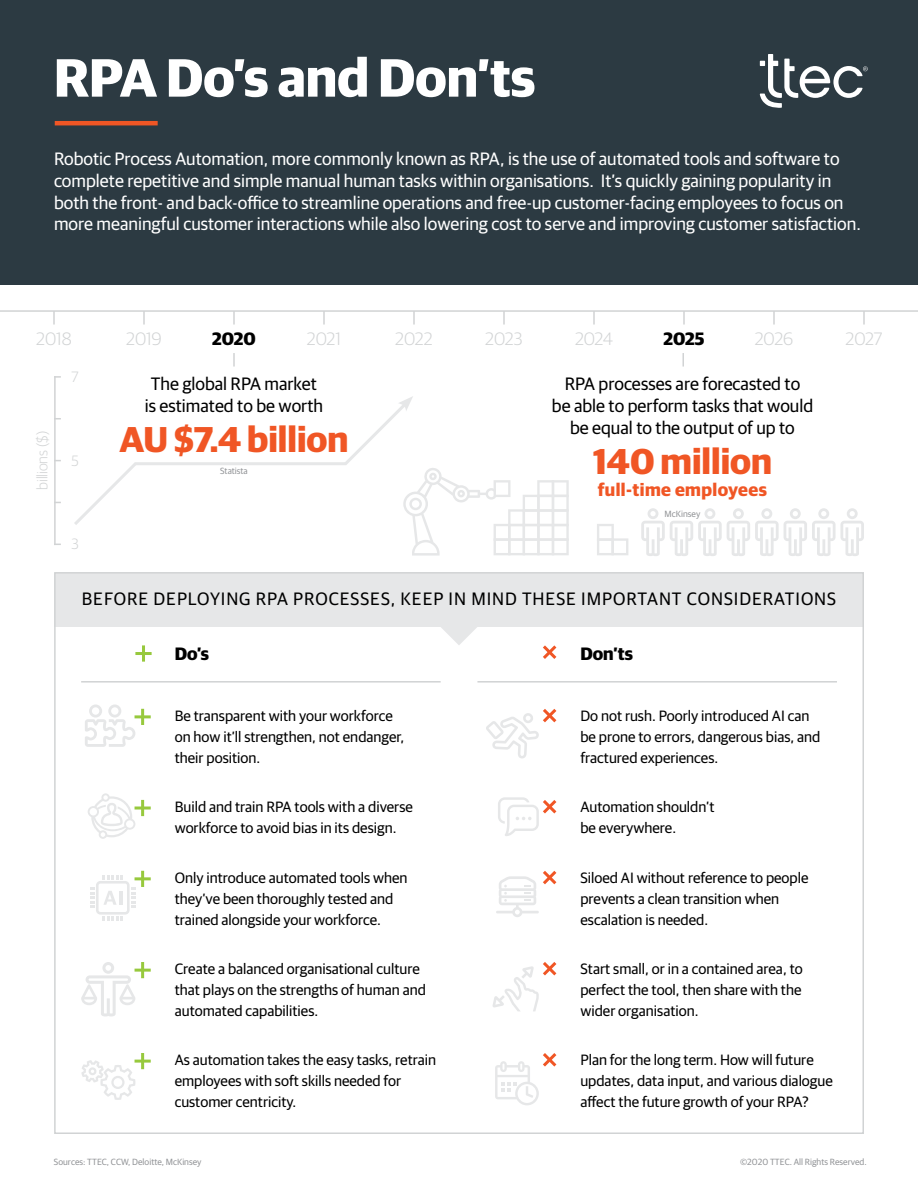
<style>
.page{position:relative;width:918px;height:1188px;background:#fff}
.page>*{position:absolute;margin:0;border:0;box-sizing:border-box;transform-origin:0 0}
.t1{font:700 54px "Guardian Sans";color:#fff}
.t2{font:700 36px "Guardian Sans";color:#f05625}
.t3{font:18px/21.6px "Guardian Sans";color:#fff}
.t4{font:18px/21.6px "Guardian Sans";color:#000;text-align:center}
.t5{font:18px "Guardian Sans";letter-spacing:.05em;color:#000}
.t6{font:300 18px "Guardian Sans";letter-spacing:-.005em;color:#d1d3d4}
.t7{font:700 18px "Guardian Sans";color:#000}
.t8{font:700 18px "Guardian Sans";letter-spacing:.025em;color:#f05625}
.t9{font:15px/21px "Guardian Sans";color:#000}
.t10{font:300 15px "Guardian Sans";color:#d1d3d4}
.t11{font:9px "Guardian Sans";color:#939598}
</style>
<div class="page">
<svg style="left:641px;top:508px;width:223px;height:48px"></svg>
<svg style="left:410px;top:468px;width:159px;height:88px"></svg>
<div style="left:54px;top:573px;width:810px;height:54px;background:#e6e7e8"></div>
<svg style="left:81px;top:1060px;width:54px;height:40px"></svg>
<svg style="left:90px;top:875px;width:45px;height:45px"></svg>
<hr style="left:119px;top:891px;width:3px;height:14px;background:#e6e7e8">
<svg style="left:88px;top:793px;width:47px;height:46px"></svg>
<svg style="left:85px;top:704px;width:50px;height:43px"></svg>
<svg style="left:81px;top:962px;width:54px;height:54px"></svg>
<div style="left:0;top:0;width:918px;height:284px;background:#2c3a42"></div>
<svg style="left:760px;top:54px;width:108px;height:54px"></svg>
<svg style="left:486px;top:709px;width:71px;height:49px"></svg>
<hr style="left:141px;top:709px;width:3px;height:16px;background:#97c93d">
<hr style="left:135px;top:715px;width:16px;height:3px;background:#97c93d">
<svg style="left:543px;top:645px;width:14px;height:14px"></svg>
<hr style="left:142px;top:645px;width:3px;height:17px;background:#97c93d">
<hr style="left:135px;top:652px;width:17px;height:3px;background:#97c93d">
<svg style="left:498px;top:797px;width:59px;height:39px"></svg>
<hr style="left:141px;top:800px;width:3px;height:16px;background:#97c93d">
<hr style="left:135px;top:807px;width:16px;height:3px;background:#97c93d">
<svg style="left:496px;top:870px;width:61px;height:47px"></svg>
<hr style="left:141px;top:871px;width:3px;height:16px;background:#97c93d">
<hr style="left:135px;top:877px;width:16px;height:3px;background:#97c93d">
<svg style="left:492px;top:962px;width:65px;height:49px"></svg>
<hr style="left:141px;top:962px;width:3px;height:16px;background:#97c93d">
<hr style="left:135px;top:969px;width:16px;height:3px;background:#97c93d">
<svg style="left:495px;top:1053px;width:62px;height:52px"></svg>
<hr style="left:141px;top:1053px;width:3px;height:16px;background:#97c93d">
<hr style="left:135px;top:1060px;width:16px;height:3px;background:#97c93d">
<hr style="left:81px;top:681px;width:360px;height:2px;background:#d1d3d4">
<hr style="left:0;top:310px;width:918px;height:2px;background:#d1d3d4">
<svg style="left:53px;top:312px;width:2px;height:13px"></svg>
<svg style="left:233px;top:312px;width:2px;height:13px"></svg>
<svg style="left:323px;top:312px;width:2px;height:13px"></svg>
<svg style="left:413px;top:312px;width:2px;height:13px"></svg>
<svg style="left:503px;top:312px;width:2px;height:13px"></svg>
<svg style="left:593px;top:312px;width:2px;height:13px"></svg>
<svg style="left:683px;top:312px;width:2px;height:13px"></svg>
<svg style="left:233px;top:353px;width:2px;height:14px"></svg>
<svg style="left:682px;top:353px;width:2px;height:14px"></svg>
<svg style="left:143px;top:312px;width:2px;height:13px"></svg>
<svg style="left:773px;top:312px;width:2px;height:13px"></svg>
<svg style="left:863px;top:312px;width:2px;height:13px"></svg>
<hr style="left:477px;top:681px;width:360px;height:2px;background:#d1d3d4">
<svg style="left:441px;top:627px;width:36px;height:18px"></svg>
<hr style="left:55px;top:121px;width:103px;height:4px;background:#f05625">
<svg style="left:597px;top:524px;width:31px;height:31px"></svg>
<hr style="left:54px;top:376px;width:2px;height:169px;background:#d1d3d4">
<svg style="left:74px;top:410px;width:336px;height:115px"></svg>
<svg style="left:398px;top:396px;width:15px;height:16px"></svg>
<h1 class="t1" style="left:54px;top:37px;width:483px">RPA Do’s and Don’ts</h1>
<p class="t3" style="left:54px;top:147px;width:808px">Robotic Process Automation, more commonly known as RPA, is the use of automated tools and software to complete repetitive and simple manual human tasks within organisations. It’s quickly gaining popularity in both the front- and back-office to streamline operations and free-up customer-facing employees to focus on more meaningful customer interactions while also lowering cost to serve and improving customer satisfaction.</p>
<p class="t6" style="left:36px;top:326px;width:37px">2018</p>
<p class="t6" style="left:126px;top:326px;width:37px">2019</p>
<p class="t7" style="left:212px;top:325px;width:45px">2020</p>
<p class="t6" style="left:307px;top:326px;width:36px">2021</p>
<p class="t6" style="left:395px;top:326px;width:39px">2022</p>
<p class="t6" style="left:485px;top:326px;width:39px">2023</p>
<p class="t6" style="left:575px;top:326px;width:39px">2024</p>
<p class="t7" style="left:663px;top:325px;width:43px">2025</p>
<p class="t6" style="left:755px;top:326px;width:40px">2026</p>
<p class="t6" style="left:846px;top:326px;width:38px">2027</p>
<p class="t10" style="left:32px;top:490px;width:60px;rotate:-90deg">billions ($)</p>
<p class="t10" style="left:72px;top:366px;width:9px">7</p>
<p class="t10" style="left:72px;top:450px;width:9px">5</p>
<p class="t10" style="left:72px;top:534px;width:9px">3</p>
<p class="t4" style="left:145px;top:372px;width:180px">The global RPA market is estimated to be worth</p>
<h2 class="t2" style="left:120px;top:413px;width:230px">AU $7.4 billion</h2>
<p class="t11" style="left:220px;top:465px;width:29px">Statista</p>
<p class="t4" style="left:552px;top:372px;width:263px">RPA processes are forecasted to<br>be able to perform tasks that would be equal to the output of up to</p>
<h2 class="t2" style="left:593px;top:435px;width:181px">140 million</h2>
<p class="t8" style="left:598px;top:476px;width:171px">full-time employees</p>
<p class="t11" style="left:665px;top:508px;width:37px">McKinsey</p>
<p class="t5" style="left:82px;top:586px;width:756px">BEFORE DEPLOYING RPA PROCESSES, KEEP IN MIND THESE IMPORTANT CONSIDERATIONS</p>
<p class="t7" style="left:175px;top:640px;width:36px">Do’s</p>
<p class="t7" style="left:580px;top:640px;width:54px">Don’ts</p>
<p class="t9" style="left:175px;top:704px;width:231px">Be transparent with your workforce on how it’ll strengthen, not endanger, their position.</p>
<p class="t9" style="left:580px;top:704px;width:241px">Do not rush. Poorly introduced AI can be prone to errors, dangerous bias, and fractured experiences.</p>
<p class="t9" style="left:175px;top:795px;width:240px">Build and train RPA tools with a diverse workforce to avoid bias in its design.</p>
<p class="t9" style="left:175px;top:866px;width:234px">Only introduce automated tools when they’ve been thoroughly tested and trained alongside your workforce.</p>
<p class="t9" style="left:175px;top:957px;width:253px">Create a balanced organisational culture that plays on the strengths of human and automated capabilities.</p>
<p class="t9" style="left:175px;top:1048px;width:263px">As automation takes the easy tasks, retrain employees with soft skills needed for customer centricity.</p>
<p class="t9" style="left:580px;top:795px;width:136px">Automation shouldn’t be everywhere.</p>
<p class="t9" style="left:580px;top:866px;width:230px">Siloed AI without reference to people prevents a clean transition when escalation is needed.</p>
<p class="t9" style="left:580px;top:957px;width:224px;text-align:justify">Start small, or in a contained area, to perfect the tool, then share with the wider organisation.</p>
<p class="t9" style="left:580px;top:1048px;width:254px">Plan for the long term. How will future updates, data input, and various dialogue affect the future growth of your RPA?</p>
<p class="t11" style="left:54px;top:1155px;width:149px">Sources: TTEC, CCW, Deloitte, McKinsey</p>
<p class="t11" style="left:740px;top:1155px;width:128px">©2020 TTEC. All Rights Reserved.</p>
</div>
